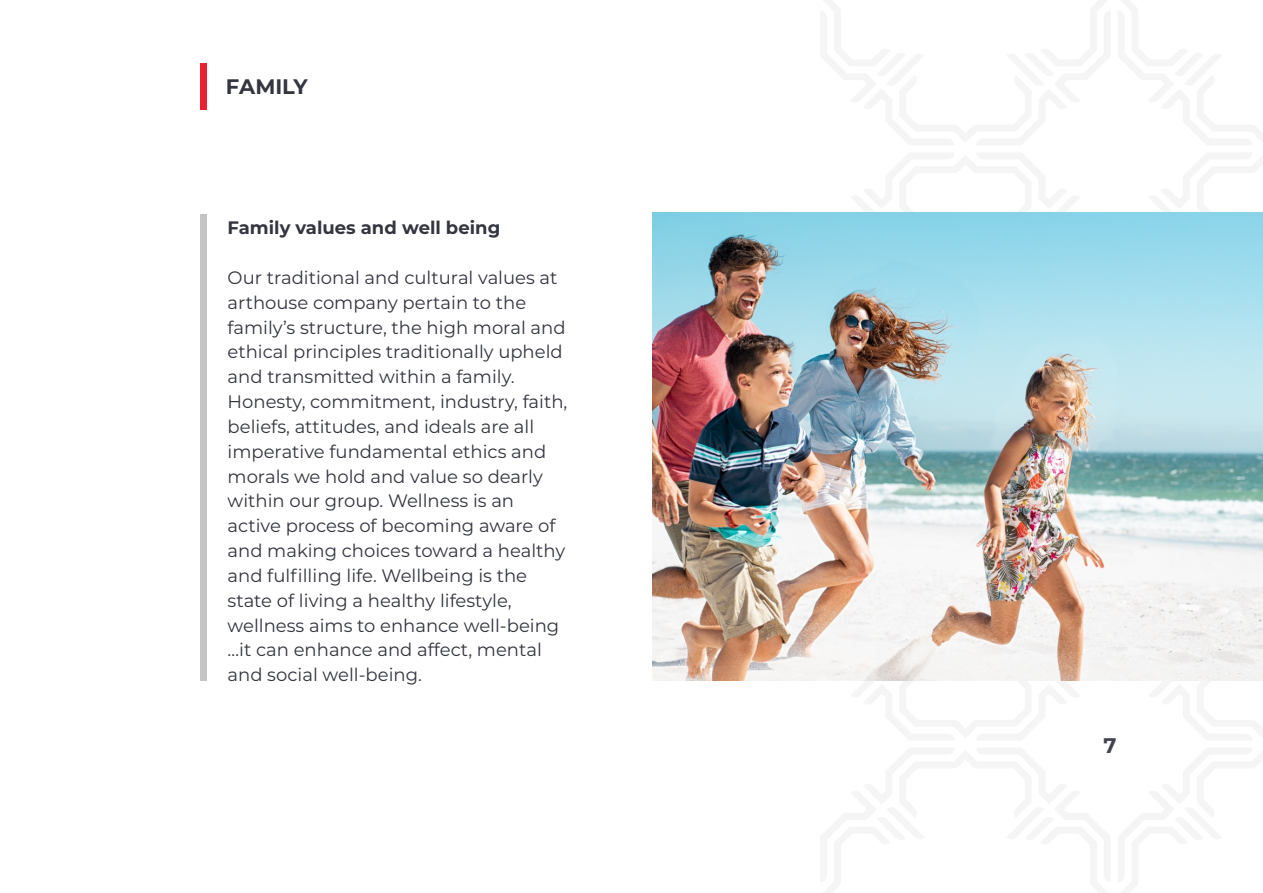
<style>
.page{position:relative;width:1263px;height:893px;background:#fff}
.page>*{position:absolute;margin:0;border:0;box-sizing:border-box;transform-origin:0 0}
.t1{font:700 21px "Montserrat";color:#33353f}
.t2{font:700 21px "Montserrat";color:#40434d}
.t3{font:18px/24.8px "Montserrat";color:#33353f}
.t4{font:700 18px "Montserrat";color:#33353f}
</style>
<div class="page">
<div style="left:200px;top:214px;width:6px;height:467px;background:#c4c4c5"></div>
<div style="left:200px;top:64px;width:6px;height:46px;background:#ea2130"></div>
<img style="left:652px;top:212px;width:611px;height:469px">
<p class="t1" style="left:226px;top:74px;width:83px">FAMILY</p>
<p class="t4" style="left:228px;top:217px;width:274px">Family values and well being</p>
<p class="t3" style="left:228px;top:265px;width:341px">Our traditional and cultural values at arthouse company pertain to the family’s structure, the high moral and ethical principles traditionally upheld and transmitted within a family.<br>Honesty, commitment, industry, faith, beliefs, attitudes, and ideals are all imperative fundamental ethics and morals we hold and value so dearly within our group. Wellness is an active process of becoming aware of and making choices toward a healthy and fulfilling life. Wellbeing is the state of living a healthy lifestyle, wellness aims to enhance well-being …it can enhance and affect, mental and social well-being.</p>
<p class="t2" style="left:1103px;top:730px;width:15px">7</p>
</div>
